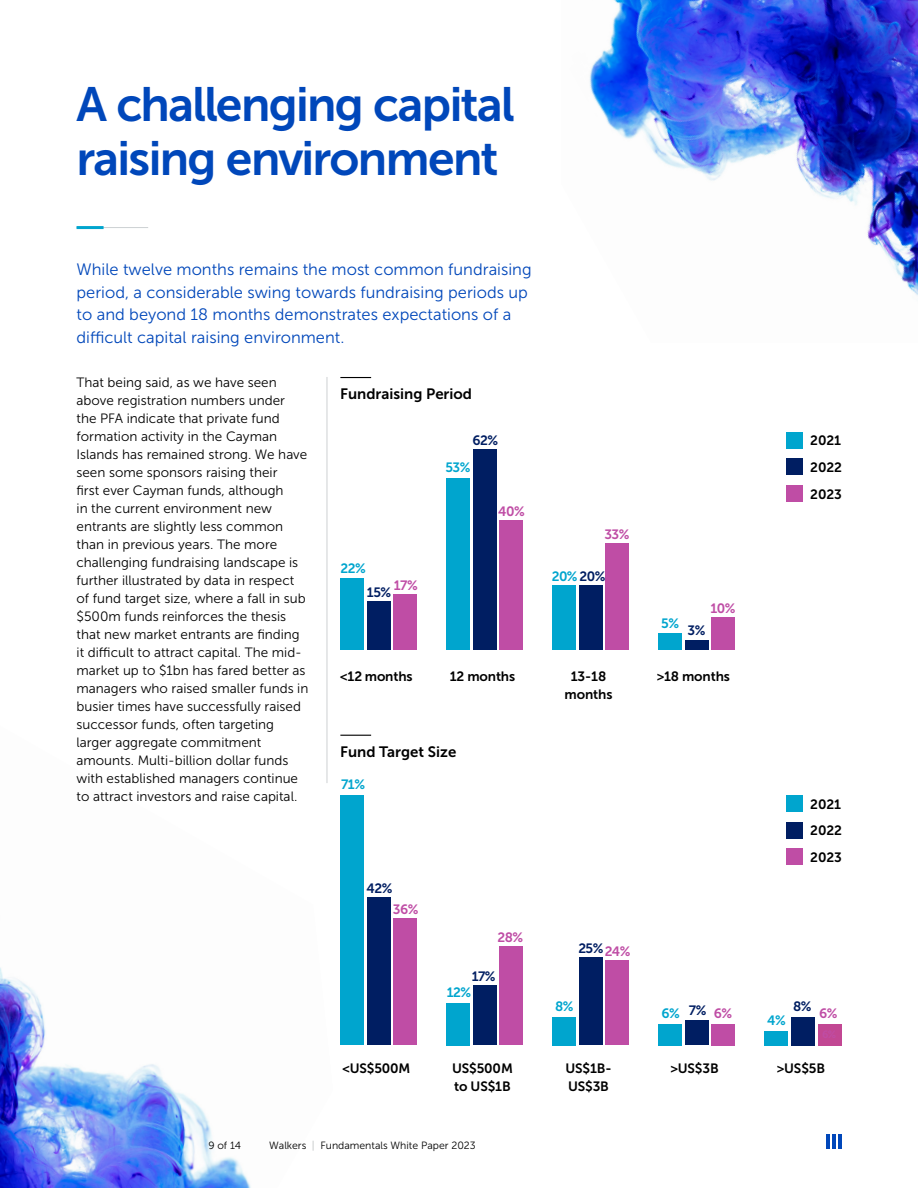
<style>
.page{position:relative;width:918px;height:1188px;background:#fff}
.page>*{position:absolute;margin:0;border:0;box-sizing:border-box;transform-origin:0 0}
.t1{font:48px/54px "Museo Sans 700";letter-spacing:-.035em;color:#0047ba}
.t2{font:16.5px/22.5px "Museo Sans 300";color:#0047ba}
.t3{font:15px "Museo Sans 700";color:#000}
.t4{font:13.5px/18px "Museo Sans 300";color:#000}
.t5{font:13.5px/26.7px "Museo Sans 700";letter-spacing:-.01em;color:#000}
.t6{font:13.5px "Museo Sans 700";letter-spacing:-.04em;color:#00a5ce}
.t7{font:13.5px "Museo Sans 700";letter-spacing:-.04em;color:#bf4da5}
.t8{font:13.5px "Museo Sans 700";letter-spacing:-.04em;color:#001e62}
.t9{font:10.5px "Museo Sans 300";color:#000}
.s1{color:#001e62}
.s2{color:#b9bdbe}
</style>
<div class="page">
<img style="left:0;top:705px;width:327px;height:483px">
<img style="left:589px;top:0;width:329px;height:296px">
<hr style="left:827px;top:1134px;width:3px;height:15px;background:#0047ba">
<hr style="left:832px;top:1134px;width:4px;height:15px;background:#0047ba">
<hr style="left:838px;top:1134px;width:3px;height:15px;background:#0047ba">
<hr style="left:77px;top:227px;width:71px;height:1px;background:#cdd1d3">
<hr style="left:77px;top:226px;width:27px;height:3px;background:#00a5ce">
<hr style="left:327px;top:377px;width:1px;height:406px;background:#cdd1d3">
<hr style="left:340px;top:377px;width:31px;height:1px;background:#000">
<hr style="left:340px;top:735px;width:31px;height:1px;background:#000">
<div style="left:818px;top:1024px;width:23px;height:21px;background:#c24793"></div>
<div style="left:791px;top:1017px;width:24px;height:28px;background:#001e62"></div>
<div style="left:765px;top:1031px;width:23px;height:14px;background:#00a5ce"></div>
<div style="left:712px;top:1024px;width:23px;height:21px;background:#bf4da5"></div>
<div style="left:685px;top:1021px;width:24px;height:24px;background:#001e62"></div>
<div style="left:658px;top:1024px;width:24px;height:21px;background:#00a5ce"></div>
<div style="left:605px;top:961px;width:24px;height:84px;background:#bf4da5"></div>
<div style="left:579px;top:957px;width:24px;height:88px;background:#001e62"></div>
<div style="left:552px;top:1017px;width:24px;height:28px;background:#00a5ce"></div>
<div style="left:499px;top:947px;width:24px;height:98px;background:#bf4da5"></div>
<div style="left:473px;top:985px;width:24px;height:60px;background:#001e62"></div>
<div style="left:446px;top:1003px;width:24px;height:42px;background:#00a5ce"></div>
<div style="left:393px;top:919px;width:24px;height:126px;background:#bf4da5"></div>
<div style="left:367px;top:897px;width:24px;height:148px;background:#001e62"></div>
<div style="left:340px;top:795px;width:24px;height:250px;background:#00a5ce"></div>
<div style="left:787px;top:795px;width:16px;height:17px;background:#00a5ce"></div>
<div style="left:787px;top:822px;width:16px;height:16px;background:#001e62"></div>
<div style="left:787px;top:849px;width:16px;height:16px;background:#bf4da5"></div>
<div style="left:787px;top:432px;width:16px;height:16px;background:#00a5ce"></div>
<div style="left:787px;top:459px;width:16px;height:16px;background:#001e62"></div>
<div style="left:787px;top:485px;width:16px;height:17px;background:#bf4da5"></div>
<div style="left:711px;top:617px;width:24px;height:33px;background:#bf4da5"></div>
<div style="left:685px;top:640px;width:24px;height:10px;background:#001e62"></div>
<div style="left:658px;top:633px;width:24px;height:17px;background:#00a5ce"></div>
<div style="left:605px;top:543px;width:24px;height:107px;background:#bf4da5"></div>
<div style="left:579px;top:585px;width:24px;height:65px;background:#001e62"></div>
<div style="left:552px;top:585px;width:24px;height:65px;background:#00a5ce"></div>
<div style="left:499px;top:520px;width:24px;height:130px;background:#bf4da5"></div>
<div style="left:473px;top:449px;width:24px;height:201px;background:#001e62"></div>
<div style="left:446px;top:478px;width:24px;height:172px;background:#00a5ce"></div>
<div style="left:393px;top:595px;width:24px;height:55px;background:#bf4da5"></div>
<div style="left:367px;top:601px;width:24px;height:49px;background:#001e62"></div>
<div style="left:340px;top:578px;width:24px;height:72px;background:#00a5ce"></div>
<h1 class="t1" style="left:77px;top:77px;width:440px">A challenging capital raising environment</h1>
<p class="t2" style="left:77px;top:259px;width:457px">While twelve months remains the most common fundraising period, a considerable swing towards fundraising periods up to and beyond 18 months demonstrates expectations of a difficult capital raising environment.</p>
<p class="t4" style="left:77px;top:374px;width:233px">That being said, as we have seen above registration numbers under<br>the PFA indicate that private fund formation activity in the Cayman Islands has remained strong. We have seen some sponsors raising their<br>first ever Cayman funds, although<br>in the current environment new entrants are slightly less common than in previous years. The more challenging fundraising landscape is further illustrated by data in respect of fund target size, where a fall in sub $500m funds reinforces the thesis that new market entrants are finding it difficult to attract capital. The mid&shy;market up to $1bn has fared better as managers who raised smaller funds in busier times have successfully raised successor funds, often targeting larger aggregate commitment amounts. Multi-billion dollar funds with established managers continue to attract investors and raise capital.</p>
<p class="t3" style="left:340px;top:386px;width:133px">Fundraising Period</p>
<p class="t8" style="left:473px;top:432px;width:27px">62%</p>
<p class="t6" style="left:445px;top:460px;width:27px">53%</p>
<p class="t6" style="left:340px;top:561px;width:27px">22%</p>
<p class="t7" style="left:394px;top:578px;width:25px">17%</p>
<p class="t8" style="left:367px;top:584px;width:26px">15%</p>
<p class="t7" style="left:498px;top:504px;width:28px">40%</p>
<p class="t5" style="left:340px;top:663px;width:74px">&lt;12 months</p>
<p class="t5" style="left:450px;top:663px;width:67px">12 months</p>
<p class="t3" style="left:340px;top:743px;width:118px">Fund Target Size</p>
<p class="t6" style="left:341px;top:777px;width:25px">71%</p>
<p class="t7" style="left:604px;top:527px;width:27px">33%</p>
<p class="t6" style="left:552px;top:569px;width:55px">20% <span class="s1">20%</span></p>
<p class="t5" style="left:565px;top:667px;width:49px;line-height:18px;text-align:center">13-18 months</p>
<p class="t8" style="left:367px;top:881px;width:27px">42%</p>
<p class="t7" style="left:393px;top:902px;width:27px">36%</p>
<p class="t5" style="left:342px;top:1055px;width:70px">&lt;US$500M</p>
<p class="t7" style="left:498px;top:930px;width:27px">28%</p>
<p class="t8" style="left:472px;top:969px;width:25px">17%</p>
<p class="t6" style="left:447px;top:985px;width:26px">12%</p>
<p class="t5" style="left:452px;top:1059px;width:62px;line-height:18px">US$500M to US$1B</p>
<p class="t9" style="left:208px;top:1140px;width:34px">9 of 14</p>
<p class="t9" style="left:269px;top:1140px;width:208px">Walkers <span class="s2">|</span> Fundamentals White Paper 2023</p>
<p class="t8" style="left:578px;top:941px;width:27px">25%</p>
<p class="t7" style="left:605px;top:944px;width:27px">24%</p>
<p class="t6" style="left:555px;top:999px;width:20px">8%</p>
<p class="t5" style="left:565px;top:1059px;width:48px;line-height:18px">US$1B-<br>US$3B</p>
<p class="t6" style="left:661px;top:616px;width:19px">5%</p>
<p class="t7" style="left:710px;top:601px;width:27px">10%</p>
<p class="t8" style="left:688px;top:623px;width:19px">3%</p>
<p class="t5" style="left:657px;top:663px;width:75px">&gt;18 months</p>
<p class="t5" style="left:810px;top:427px;width:33px;text-align:justify">2021<br>2022<br>2023</p>
<p class="t5" style="left:810px;top:791px;width:33px;text-align:justify">2021<br>2022<br>2023</p>
<p class="t8" style="left:689px;top:1003px;width:19px">7%</p>
<p class="t8" style="left:793px;top:999px;width:20px">8%</p>
<p class="t7" style="left:714px;top:1006px;width:20px">6%</p>
<p class="t6" style="left:662px;top:1006px;width:20px">6%</p>
<p class="t7" style="left:819px;top:1006px;width:20px">6%</p>
<p class="t6" style="left:767px;top:1013px;width:20px">4%</p>
<p class="t5" style="left:670px;top:1055px;width:50px">&gt;US$3B</p>
<p class="t5" style="left:777px;top:1055px;width:50px">&gt;US$5B</p>
</div>
